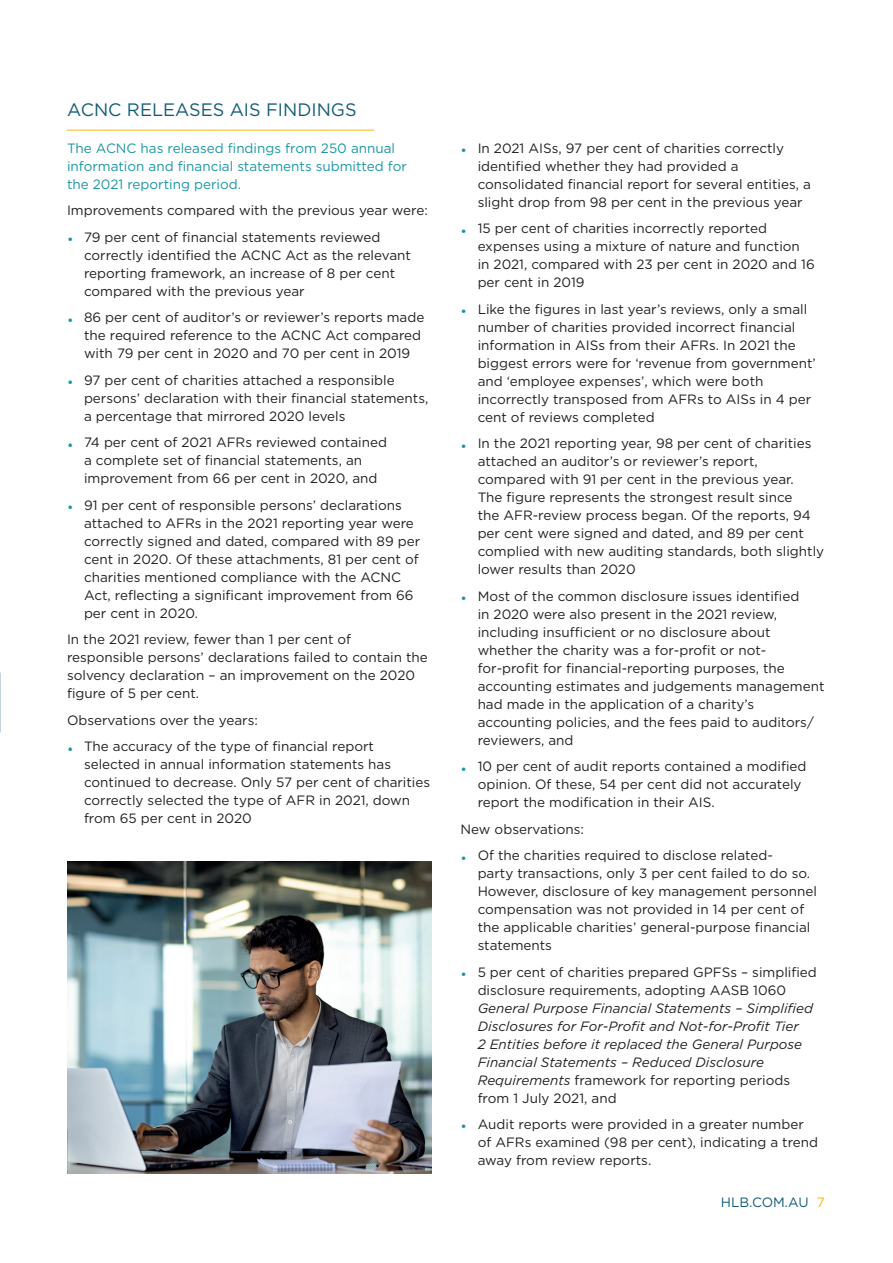
<style>
.page{position:relative;width:893px;height:1263px;background:#fff}
.page>*{position:absolute;margin:0;border:0;box-sizing:border-box;transform-origin:0 0}
.t1{font:18px "Gotham";color:#135c77}
.t2{font:13.5px/18px "Gotham";color:#231f20}
.t3{font:italic 13.5px/18px "Gotham";color:#231f20}
.t4{font:13.5px/18px "Gotham";color:#1a96a5}
.t5{font:13.5px "Gotham";color:#135c77}
.s1{color:#1a96a5}
.s2{font-style:normal}
.s3{color:#fcb814}
</style>
<div class="page">
<hr style="left:67px;top:130px;width:307px;height:1px;background:#fcb814">
<img style="left:67px;top:861px;width:365px;height:313px">
<h1 class="t1" style="left:67px;top:99px;width:291px">ACNC RELEASES AIS FINDINGS</h1>
<p class="t4" style="left:67px;top:139px;width:341px">The ACNC has released findings from 250 annual information and financial statements submitted for the 2021 reporting period.</p>
<p class="t2" style="left:67px;top:201px;width:362px">Improvements compared with the previous year were:</p>
<p class="t2" style="left:84px;top:228px;width:328px;text-indent:-17px"><span class="s1">•</span> 79 per cent of financial statements reviewed correctly identified the ACNC Act as the relevant reporting framework, an increase of 8 per cent compared with the previous year</p>
<p class="t2" style="left:84px;top:308px;width:342px;text-indent:-17px"><span class="s1">•</span> 86 per cent of auditor’s or reviewer’s reports made the required reference to the ACNC Act compared with 79 per cent in 2020 and 70 per cent in 2019</p>
<p class="t2" style="left:84px;top:371px;width:346px;text-indent:-17px"><span class="s1">•</span> 97 per cent of charities attached a responsible persons’ declaration with their financial statements, a percentage that mirrored 2020 levels</p>
<p class="t2" style="left:67px;top:433px;width:322px;text-align:center"><span class="s1">•</span> 74 per cent of 2021 AFRs reviewed contained a complete set of financial statements, an improvement from 66 per cent in 2020, and</p>
<p class="t2" style="left:84px;top:496px;width:338px;text-indent:-17px"><span class="s1">•</span> 91 per cent of responsible persons’ declarations attached to AFRs in the 2021 reporting year were correctly signed and dated, compared with 89 per cent in 2020. Of these attachments, 81 per cent of charities mentioned compliance with the ACNC Act, reflecting a significant improvement from 66 per cent in 2020.</p>
<p class="t2" style="left:67px;top:630px;width:362px">In the 2021 review, fewer than 1 per cent of responsible persons’ declarations failed to contain the solvency declaration – an improvement on the 2020 figure of 5 per cent.</p>
<p class="t2" style="left:67px;top:711px;width:192px">Observations over the years:</p>
<p class="t2" style="left:84px;top:737px;width:348px;text-indent:-17px"><span class="s1">•</span> The accuracy of the type of financial report selected in annual information statements has continued to decrease. Only 57 per cent of charities correctly selected the type of AFR in 2021, down from 65 per cent in 2020</p>
<p class="t2" style="left:478px;top:139px;width:335px;text-indent:-17px"><span class="s1">•</span> In 2021 AISs, 97 per cent of charities correctly identified whether they had provided a consolidated financial report for several entities, a slight drop from 98 per cent in the previous year</p>
<p class="t2" style="left:478px;top:219px;width:339px;text-indent:-17px"><span class="s1">•</span> 15 per cent of charities incorrectly reported expenses using a mixture of nature and function in 2021, compared with 23 per cent in 2020 and 16 per cent in 2019</p>
<p class="t2" style="left:478px;top:300px;width:340px;text-indent:-17px"><span class="s1">•</span> Like the figures in last year’s reviews, only a small number of charities provided incorrect financial information in AISs from their AFRs. In 2021 the biggest errors were for ‘revenue from government’ and ‘employee expenses’, which were both incorrectly transposed from AFRs to AISs in 4 per cent of reviews completed</p>
<p class="t2" style="left:478px;top:434px;width:348px;text-indent:-17px"><span class="s1">•</span> In the 2021 reporting year, 98 per cent of charities attached an auditor’s or reviewer’s report, compared with 91 per cent in the previous year.<br>The figure represents the strongest result since<br>the AFR-review process began. Of the reports, 94 per cent were signed and dated, and 89 per cent complied with new auditing standards, both slightly lower results than 2020</p>
<p class="t2" style="left:478px;top:587px;width:348px;text-indent:-17px"><span class="s1">•</span> Most of the common disclosure issues identified<br>in 2020 were also present in the 2021 review, including insufficient or no disclosure about whether the charity was a for-profit or not&shy;for-profit for financial-reporting purposes, the accounting estimates and judgements management had made in the application of a charity’s accounting policies, and the fees paid to auditors/ reviewers, and</p>
<p class="t2" style="left:478px;top:757px;width:330px;text-indent:-17px"><span class="s1">•</span> 10 per cent of audit reports contained a modified opinion. Of these, 54 per cent did not accurately report the modification in their AIS.</p>
<p class="t2" style="left:461px;top:820px;width:125px">New observations:</p>
<p class="t2" style="left:478px;top:846px;width:341px;text-indent:-17px"><span class="s1">•</span> Of the charities required to disclose related-<br>party transactions, only 3 per cent failed to do so.<br>However, disclosure of key management personnel compensation was not provided in 14 per cent of the applicable charities’ general-purpose financial statements</p>
<p class="t2" style="left:478px;top:963px;width:341px;text-indent:-17px"><span class="s1">•</span> 5 per cent of charities prepared GPFSs – simplified disclosure requirements, adopting AASB 1060</p>
<p class="t3" style="left:478px;top:999px;width:337px">General Purpose Financial Statements – Simplified Disclosures for For-Profit and Not-for-Profit Tier<br>2 Entities before it replaced the General Purpose Financial Statements – Reduced Disclosure Requirements <span class="s2">framework for reporting periods from 1 July 2021, and</span></p>
<p class="t2" style="left:478px;top:1115px;width:342px;text-indent:-17px"><span class="s1">•</span> Audit reports were provided in a greater number of AFRs examined (98 per cent), indicating a trend away from review reports.</p>
<p class="t5" style="left:721px;top:1193px;width:106px">HLB.COM.AU <span class="s3">7</span></p>
</div>
